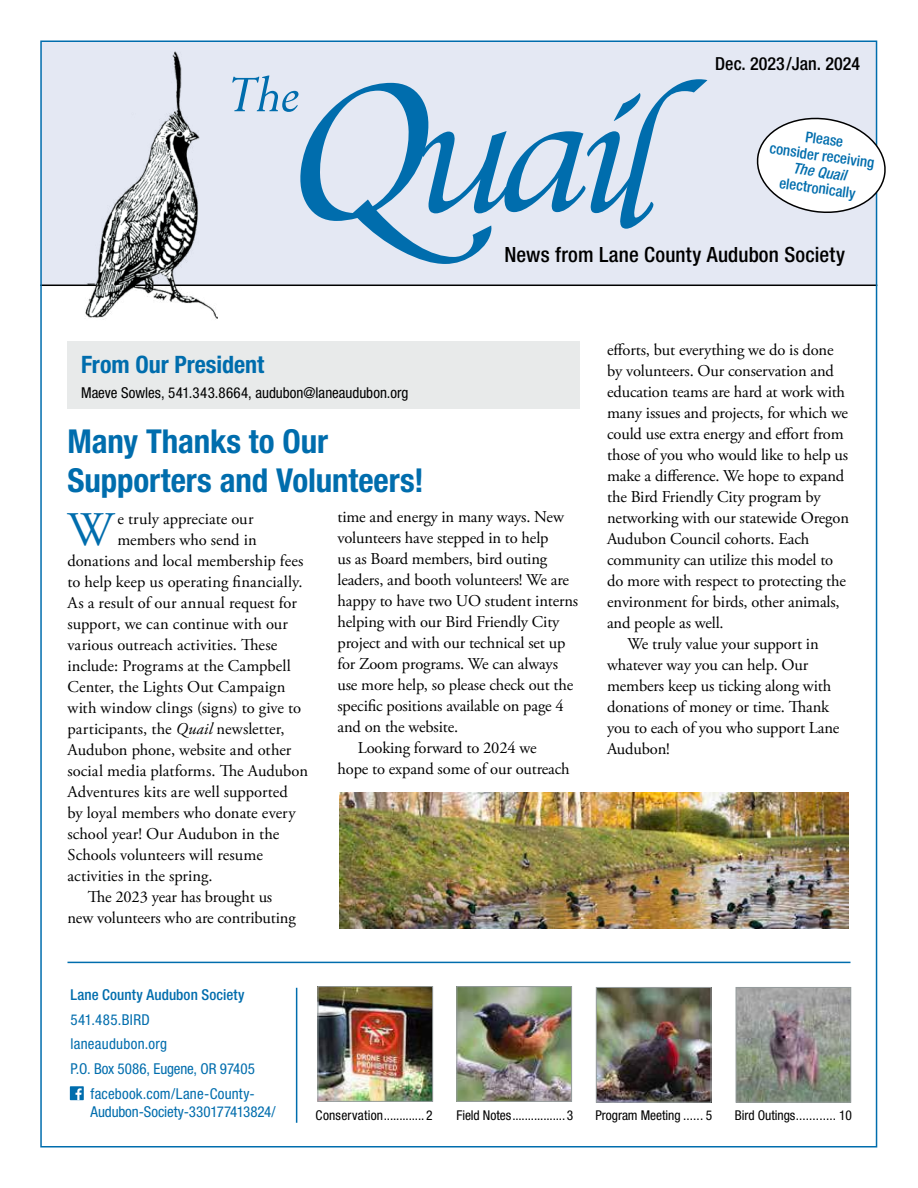
<style>
.page{position:relative;width:918px;height:1188px;background:#fff}
.page>*{position:absolute;margin:0;border:0;box-sizing:border-box;transform-origin:0 0}
.t1{font:48.15px "Adobe Garamond Pro";color:#006dad}
.t2{font:700 condensed 33px/39.6px "Helvetica Neue LT Std";letter-spacing:-.005em;color:#006dad}
.t3{font:700 condensed 24px "Helvetica Neue LT Std";color:#006dad}
.t4{font:500 condensed 21px "Helvetica Neue LT Std";letter-spacing:.01em;color:#000}
.t5{font:500 condensed 18px "Helvetica Neue LT Std";color:#000}
.t6{font:16.5px "Adobe Garamond Pro";letter-spacing:-.01em;color:#000}
.t7{font:16.5px "Adobe Garamond Pro";letter-spacing:.01em;color:#000}
.t8{font:condensed 15px "Helvetica Neue LT Std";letter-spacing:.01em;color:#006dad}
.t9{font:500 condensed 15px/16.5px "Helvetica Neue LT Std";letter-spacing:.005em;color:#006dad;text-align:center}
.t10{font:condensed 15px "Helvetica Neue LT Std";color:#000}
.t11{font:condensed 15px "Helvetica Neue LT Std";letter-spacing:-.01em;color:#006dad}
.t12{font:italic 500 condensed 15px "Helvetica Neue LT Std";color:#006dad}
.t13{font:condensed 13.5px "Helvetica Neue LT Std";color:#000}
.s1{font-style:italic}
</style>
<div class="page">
<div style="left:68px;top:341px;width:512px;height:68px;background:#e8eaea"></div>
<div style="left:41px;top:41px;width:835px;height:244px;background:#e4e8f3"></div>
<div style="left:70px;top:1086px;width:14px;height:14px;background:#006dad"></div>
<svg style="left:75px;top:1088px;width:7px;height:12px"></svg>
<hr style="left:68px;top:962px;width:782px;height:1px;background:#006dad">
<hr style="left:296px;top:988px;width:1px;height:135px;background:#006dad">
<hr style="left:40px;top:285px;width:837px;height:1px;background:#000">
<img style="left:79px;top:51px;width:139px;height:269px">
<svg style="left:232px;top:76px;width:475px;height:188px"></svg>
<img style="left:340px;top:793px;width:509px;height:136px">
<img style="left:320px;top:988px;width:111px;height:112px">
<div style="left:318px;top:986px;width:115px;height:116px;border:1px solid #959c9d"></div>
<img style="left:458px;top:988px;width:112px;height:112px">
<div style="left:456px;top:986px;width:116px;height:116px;border:1px solid #959c9d"></div>
<img style="left:738px;top:989px;width:111px;height:112px">
<div style="left:736px;top:987px;width:115px;height:116px;border:1px solid #959c9d"></div>
<svg style="left:756px;top:113px;width:130px;height:103px"></svg>
<img style="left:598px;top:989px;width:111px;height:112px">
<div style="left:596px;top:987px;width:115px;height:116px;border:1px solid #959c9d"></div>
<p class="t5" style="left:715px;top:53px;width:146px">Dec. 2023/Jan. 2024</p>
<p class="t9" style="left:773px;top:123px;width:107px;rotate:8deg">Please<br>consider receiving</p>
<p class="t12" style="left:794px;top:159px;width:55px;rotate:8deg">The Quail</p>
<p class="t9" style="left:781px;top:174px;width:78px;rotate:8deg">electronically</p>
<p class="t4" style="left:504px;top:242px;width:342px">News from Lane County Audubon Society</p>
<h3 class="t3" style="left:81px;top:350px;width:185px">From Our President</h3>
<p class="t10" style="left:81px;top:384px;width:329px">Maeve Sowles, 541.343.8664, audubon@laneaudubon.org</p>
<h2 class="t2" style="left:68px;top:421px;width:358px">Many Thanks to Our<br>Supporters and Volunteers!</h2>
<h1 class="t1" style="left:68px;top:501px;width:48px">W</h1>
<p class="t6" style="left:117px;top:509px;width:138px">e truly appreciate our</p>
<p class="t6" style="left:117px;top:530px;width:141px">members who send in</p>
<p class="t6" style="left:68px;top:551px;width:237px">donations and local membership fees</p>
<p class="t6" style="left:68px;top:572px;width:236px">to help keep us operating financially.</p>
<p class="t6" style="left:68px;top:593px;width:231px">As a result of our annual request for</p>
<p class="t6" style="left:68px;top:614px;width:222px">support, we can continue with our</p>
<p class="t6" style="left:68px;top:635px;width:211px">various outreach activities. These</p>
<p class="t6" style="left:68px;top:656px;width:225px">include: Programs at the Campbell</p>
<p class="t6" style="left:68px;top:677px;width:219px">Center, the Lights Out Campaign</p>
<p class="t6" style="left:68px;top:698px;width:235px">with window clings (signs) to give to</p>
<p class="t6" style="left:68px;top:719px;width:219px">participants, the <span class="s1">Quail</span> newsletter,</p>
<p class="t6" style="left:68px;top:740px;width:225px">Audubon phone, website and other</p>
<p class="t6" style="left:68px;top:761px;width:242px">social media platforms. The Audubon</p>
<p class="t6" style="left:68px;top:782px;width:222px">Adventures kits are well supported</p>
<p class="t6" style="left:68px;top:803px;width:230px">by loyal members who donate every</p>
<p class="t6" style="left:68px;top:824px;width:213px">school year! Our Audubon in the</p>
<p class="t6" style="left:68px;top:845px;width:197px">Schools volunteers will resume</p>
<p class="t7" style="left:68px;top:866px;width:147px">activities in the spring.</p>
<p class="t6" style="left:88px;top:887px;width:186px">The 2023 year has brought us</p>
<p class="t6" style="left:68px;top:908px;width:230px">new volunteers who are contributing</p>
<p class="t6" style="left:338px;top:507px;width:228px">time and energy in many ways. New</p>
<p class="t6" style="left:338px;top:528px;width:213px">volunteers have stepped in to help</p>
<p class="t6" style="left:338px;top:549px;width:211px">us as Board members, bird outing</p>
<p class="t6" style="left:338px;top:570px;width:233px">leaders, and booth volunteers! We are</p>
<p class="t6" style="left:338px;top:591px;width:242px">happy to have two UO student interns</p>
<p class="t6" style="left:338px;top:612px;width:223px">helping with our Bird Friendly City</p>
<p class="t6" style="left:338px;top:633px;width:229px">project and with our technical set up</p>
<p class="t6" style="left:338px;top:654px;width:222px">for Zoom programs. We can always</p>
<p class="t6" style="left:338px;top:675px;width:237px">use more help, so please check out the</p>
<p class="t6" style="left:338px;top:696px;width:228px">specific positions available on page 4</p>
<p class="t6" style="left:338px;top:717px;width:122px">and on the website.</p>
<p class="t6" style="left:358px;top:738px;width:180px">Looking forward to 2024 we</p>
<p class="t6" style="left:338px;top:759px;width:234px">hope to expand some of our outreach</p>
<p class="t6" style="left:607px;top:340px;width:228px">efforts, but everything we do is done</p>
<p class="t6" style="left:607px;top:361px;width:228px">by volunteers. Our conservation and</p>
<p class="t6" style="left:607px;top:382px;width:240px">education teams are hard at work with</p>
<p class="t6" style="left:607px;top:403px;width:243px">many issues and projects, for which we</p>
<p class="t6" style="left:607px;top:424px;width:238px">could use extra energy and effort from</p>
<p class="t6" style="left:607px;top:445px;width:243px">those of you who would like to help us</p>
<p class="t6" style="left:607px;top:466px;width:239px">make a difference. We hope to expand</p>
<p class="t6" style="left:607px;top:487px;width:215px">the Bird Friendly City program by</p>
<p class="t6" style="left:607px;top:508px;width:243px">networking with our statewide Oregon</p>
<p class="t6" style="left:607px;top:529px;width:204px">Audubon Council cohorts. Each</p>
<p class="t6" style="left:607px;top:550px;width:228px">community can utilize this model to</p>
<p class="t6" style="left:607px;top:571px;width:240px">do more with respect to protecting the</p>
<p class="t6" style="left:607px;top:592px;width:234px">environment for birds, other animals,</p>
<p class="t6" style="left:607px;top:613px;width:118px">and people as well.</p>
<p class="t6" style="left:627px;top:634px;width:193px">We truly value your support in</p>
<p class="t6" style="left:607px;top:655px;width:203px">whatever way you can help. Our</p>
<p class="t6" style="left:607px;top:676px;width:226px">members keep us ticking along with</p>
<p class="t6" style="left:607px;top:697px;width:224px">donations of money or time. Thank</p>
<p class="t6" style="left:607px;top:718px;width:234px">you to each of you who support Lane</p>
<p class="t6" style="left:607px;top:739px;width:64px">Audubon!</p>
<p class="t9" style="left:70px;top:986px;width:176px">Lane County Audubon Society</p>
<p class="t8" style="left:70px;top:1011px;width:81px">541.485.BIRD</p>
<p class="t8" style="left:70px;top:1036px;width:98px">laneaudubon.org</p>
<p class="t8" style="left:70px;top:1060px;width:186px">P.O. Box 5086, Eugene, OR 97405</p>
<p class="t8" style="left:91px;top:1085px;width:166px">facebook.com/Lane-County-</p>
<p class="t11" style="left:91px;top:1103px;width:187px">Audubon-Society-330177413824/</p>
<p class="t13" style="left:316px;top:1107px;width:119px">Conservation............. 2</p>
<p class="t13" style="left:456px;top:1107px;width:118px">Field Notes................. 3</p>
<p class="t13" style="left:595px;top:1107px;width:118px">Program Meeting ...... 5</p>
<p class="t13" style="left:735px;top:1107px;width:118px">Bird Outings............ 10</p>
</div>
